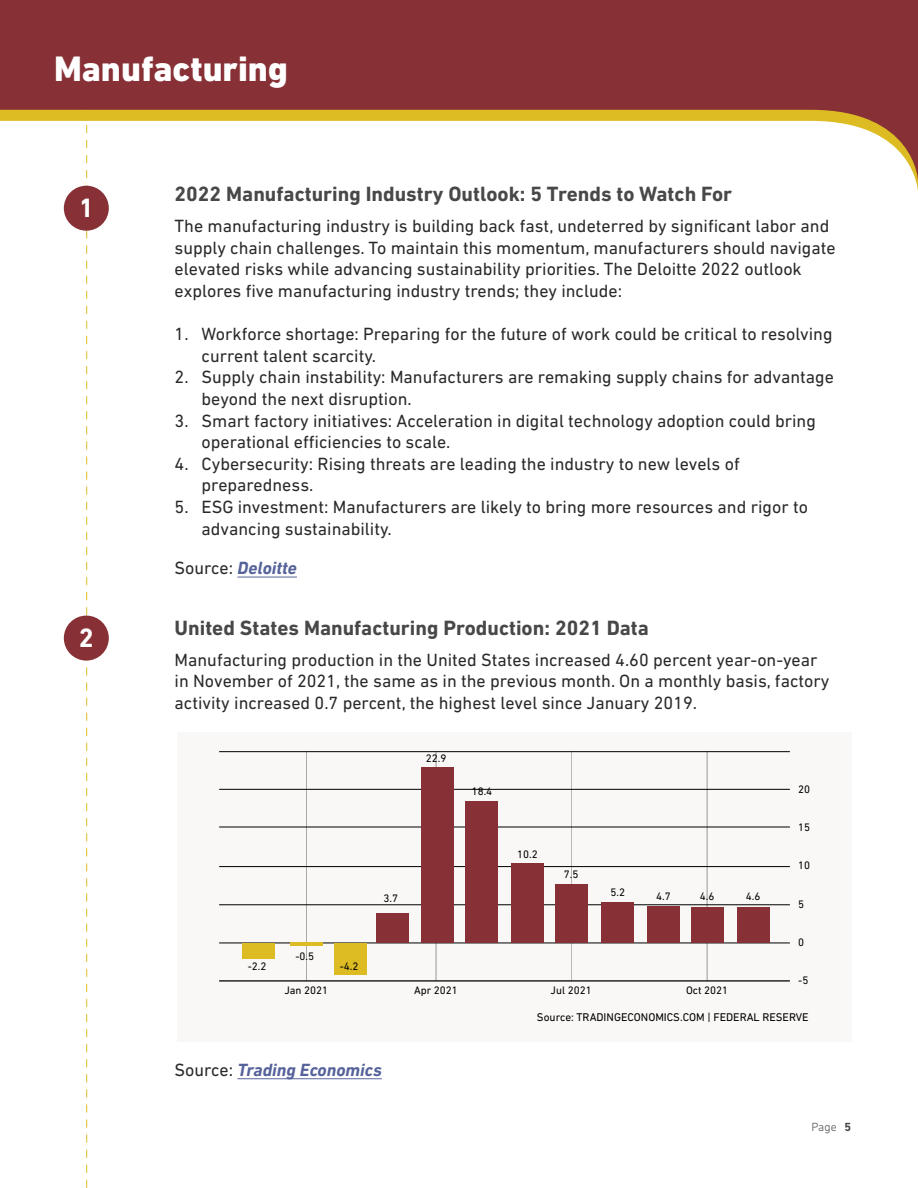
<style>
.page{position:relative;width:918px;height:1188px;background:#fff}
.page>*{position:absolute;margin:0;border:0;box-sizing:border-box;transform-origin:0 0}
.t1{font:800 36px "DIN Next LT Pro";color:#fff}
.t2{font:700 27px "DIN Next LT Pro";color:#fff}
.t3{font:700 21px "DIN Next LT Pro";color:#484848}
.t4{font:18px/21.6px "DIN Next LT Pro";color:#292929}
.t5{font:italic 700 18px "DIN Next LT Pro";color:#56639b}
.t6{font:300 12px "DIN Next LT Pro";color:#484848}
.t7{font:11.4px "DIN Next LT Pro";color:#000}
.t8{font:11.1px "DIN Next LT Pro";color:#000}
.s1{font-weight:400;font-style:normal;color:#292929}
.s2{font-weight:700}
</style>
<div class="page">
<svg style="left:0;top:0;width:918px;height:180px;fill:#873136"></svg>
<svg style="left:86px;top:110px;width:1px;height:1078px"></svg>
<div style="left:64px;top:186px;width:45px;height:45px;background:#873136;border-radius:50%"></div>
<div style="left:64px;top:616px;width:45px;height:45px;background:#873136;border-radius:50%"></div>
<hr style="left:237px;top:577px;width:60px;height:1px;background:#56639b">
<hr style="left:237px;top:1078px;width:145px;height:1px;background:#56639b">
<div style="left:177px;top:733px;width:675px;height:309px;background:#f9f8f7"></div>
<hr style="left:219px;top:751px;width:571px;height:1px;background:#000">
<hr style="left:219px;top:789px;width:571px;height:1px;background:#000">
<hr style="left:219px;top:827px;width:571px;height:1px;background:#000">
<hr style="left:219px;top:866px;width:571px;height:1px;background:#000">
<hr style="left:219px;top:905px;width:571px;height:1px;background:#000">
<hr style="left:306px;top:751px;width:1px;height:230px;background:#000">
<hr style="left:436px;top:751px;width:1px;height:230px;background:#000">
<hr style="left:571px;top:751px;width:1px;height:230px;background:#000">
<hr style="left:707px;top:751px;width:1px;height:230px;background:#000">
<hr style="left:219px;top:943px;width:571px;height:1px;background:#000">
<hr style="left:219px;top:980px;width:571px;height:2px;background:#000">
<div style="left:243px;top:943px;width:32px;height:16px;background:#ddbc23"></div>
<hr style="left:290px;top:943px;width:32px;height:3px;background:#ddbc23">
<div style="left:335px;top:943px;width:32px;height:31px;background:#ddbc23"></div>
<div style="left:376px;top:914px;width:32px;height:29px;background:#873136"></div>
<div style="left:422px;top:768px;width:32px;height:175px;background:#873136"></div>
<div style="left:466px;top:802px;width:32px;height:141px;background:#873136"></div>
<div style="left:511px;top:864px;width:33px;height:79px;background:#873136"></div>
<div style="left:555px;top:884px;width:33px;height:59px;background:#873136"></div>
<div style="left:602px;top:903px;width:32px;height:40px;background:#873136"></div>
<div style="left:647px;top:907px;width:33px;height:36px;background:#873136"></div>
<div style="left:691px;top:908px;width:32px;height:35px;background:#873136"></div>
<div style="left:737px;top:908px;width:32px;height:35px;background:#873136"></div>
<h1 class="t1" style="left:54px;top:47px;width:235px">Manufacturing</h1>
<h2 class="t2" style="left:79px;top:192px;width:17px">1</h2>
<h2 class="t2" style="left:79px;top:622px;width:17px">2</h2>
<p class="t3" style="left:175px;top:182px;width:559px">2022 Manufacturing Industry Outlook: 5 Trends to Watch For</p>
<p class="t4" style="left:175px;top:215px;width:663px">The manufacturing industry is building back fast, undeterred by significant labor and supply chain challenges. To maintain this momentum, manufacturers should navigate elevated risks while advancing sustainability priorities. The Deloitte 2022 outlook explores five manufacturing industry trends; they include:</p>
<p class="t4" style="left:202px;top:323px;width:633px;text-indent:-27px">1. Workforce shortage: Preparing for the future of work could be critical to resolving current talent scarcity.</p>
<p class="t4" style="left:202px;top:366px;width:634px;text-indent:-27px">2. Supply chain instability: Manufacturers are remaking supply chains for advantage beyond the next disruption.</p>
<p class="t4" style="left:202px;top:409px;width:616px;text-indent:-27px">3. Smart factory initiatives: Acceleration in digital technology adoption could bring operational efficiencies to scale.</p>
<p class="t4" style="left:202px;top:453px;width:540px;text-indent:-27px">4. Cybersecurity: Rising threats are leading the industry to new levels of preparedness.</p>
<p class="t4" style="left:202px;top:496px;width:608px;text-indent:-27px">5. ESG investment: Manufacturers are likely to bring more resources and rigor to advancing sustainability.</p>
<p class="t5" style="left:175px;top:557px;width:124px"><span class="s1">Source:</span> Deloitte</p>
<p class="t3" style="left:175px;top:616px;width:476px">United States Manufacturing Production: 2021 Data</p>
<p class="t4" style="left:175px;top:649px;width:656px">Manufacturing production in the United States increased 4.60 percent year-on-year in November of 2021, the same as in the previous month. On a monthly basis, factory activity increased 0.7 percent, the highest level since January 2019.</p>
<p class="t8" style="left:248px;top:960px;width:20px">-2.2</p>
<p class="t8" style="left:295px;top:949px;width:20px">-0.5</p>
<p class="t8" style="left:284px;top:984px;width:45px">Jan 2021</p>
<p class="t8" style="left:340px;top:960px;width:20px">-4.2</p>
<p class="t8" style="left:384px;top:892px;width:16px">3.7</p>
<p class="t5" style="left:175px;top:1059px;width:209px"><span class="s1">Source:</span> Trading Economics</p>
<p class="t8" style="left:426px;top:752px;width:22px">22.9</p>
<p class="t8" style="left:472px;top:784px;width:22px">18.4</p>
<p class="t8" style="left:517px;top:848px;width:22px">10.2</p>
<p class="t8" style="left:564px;top:868px;width:16px">7.5</p>
<p class="t8" style="left:610px;top:886px;width:16px">5.2</p>
<p class="t8" style="left:656px;top:889px;width:16px">4.7</p>
<p class="t8" style="left:700px;top:889px;width:16px">4.6</p>
<p class="t8" style="left:746px;top:889px;width:16px">4.6</p>
<p class="t8" style="left:798px;top:783px;width:13px">20</p>
<p class="t8" style="left:798px;top:821px;width:13px">15</p>
<p class="t8" style="left:798px;top:859px;width:13px">10</p>
<p class="t8" style="left:798px;top:897px;width:7px">5</p>
<p class="t8" style="left:798px;top:935px;width:7px">0</p>
<p class="t8" style="left:798px;top:973px;width:12px">-5</p>
<p class="t8" style="left:414px;top:984px;width:45px">Apr 2021</p>
<p class="t8" style="left:551px;top:984px;width:43px">Jul 2021</p>
<p class="t8" style="left:686px;top:984px;width:44px">Oct 2021</p>
<p class="t7" style="left:537px;top:1011px;width:273px">Source: TRADINGECONOMICS.COM | FEDERAL RESERVE</p>
<p class="t6" style="left:811px;top:1120px;width:41px">Page <span class="s2">5</span></p>
</div>
